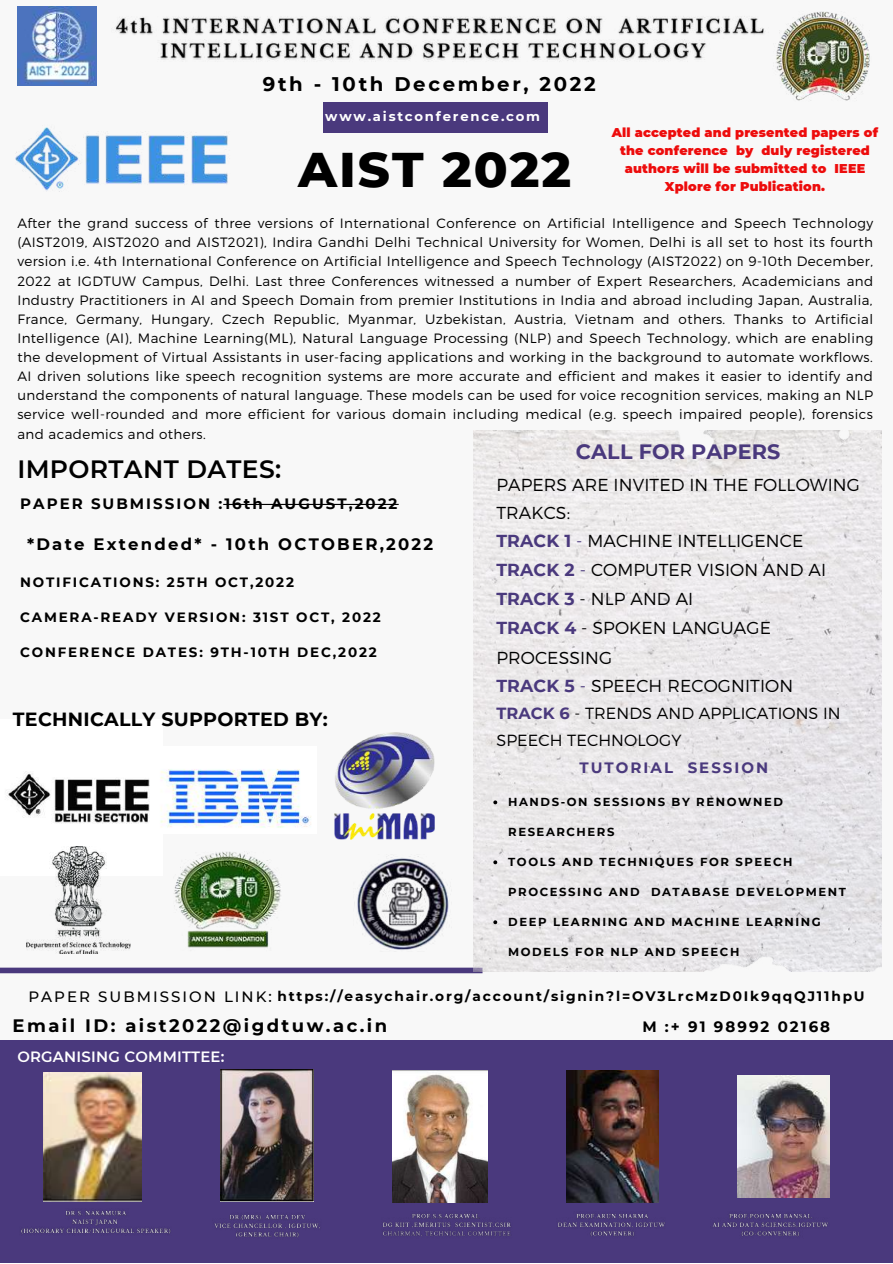
<style>
.page{position:relative;width:893px;height:1264px;background:#fff}
.page>*{position:absolute;margin:0;border:0;box-sizing:border-box;transform-origin:0 0}
.t1{font:800 49.65px "Montserrat";letter-spacing:.04em;color:#000}
.t2{font:600 25.05px "Montserrat";letter-spacing:.015em;color:#000}
.t3{font:700 20.7px "Montserrat";letter-spacing:.005em;color:#4a397d}
.t4{font:700 19.65px "Montserrat";letter-spacing:.135em;color:#000}
.t5{font:700 19.05px "Montserrat";letter-spacing:.015em;color:#000}
.t6{font:700 18px "Montserrat";letter-spacing:.135em;color:#000}
.t7{font:300 17.4px/28.8px "Montserrat";letter-spacing:.005em;color:#000}
.t8{font:700 16.5px "Montserrat";letter-spacing:.135em;color:#000}
.t9{font:300 16.05px/27px "Montserrat";letter-spacing:.005em;color:#000}
.t10{font:700 15px "Montserrat";letter-spacing:.135em;color:#000}
.t11{font:700 15px "Montserrat";letter-spacing:.135em;color:#4a397d}
.t12{font:600 14.85px "Montserrat";letter-spacing:.015em;color:#fff}
.t13{font:700 13.65px "Montserrat";letter-spacing:.135em;color:#000}
.t14{font:300 13.5px/19px "Montserrat";letter-spacing:.03em;color:#000;text-align:justify}
.t15{font:700 13.5px "Montserrat";letter-spacing:.135em;color:#000}
.t16{font:700 13.2px "Montserrat";letter-spacing:.135em;color:#fff}
.t17{font:900 12.75px/18px "Montserrat";letter-spacing:.015em;color:#ed0c0c;text-align:center}
.t18{font:700 11.55px "Montserrat";letter-spacing:.135em;color:#000}
.s1{font-weight:700;color:#4a397d}
.s2{color:#4a397d}
.s3{font-weight:500;font-size:15px}
</style>
<div class="page">
<div style="left:0;top:0;width:892px;height:1262px;background:#f8f8f8"></div>
<div style="left:0;top:1040px;width:892px;height:222px;background:#4a397d"></div>
<div style="left:0;top:967px;width:482px;height:6px;background:#4a397d"></div>
<img style="left:17px;top:7px;width:79px;height:79px">
<img style="left:776px;top:11px;width:94px;height:90px">
<img style="left:8px;top:773px;width:142px;height:50px">
<img style="left:26px;top:846px;width:105px;height:107px">
<img style="left:174px;top:852px;width:107px;height:96px">
<img style="left:357px;top:856px;width:92px;height:94px">
<img style="left:393px;top:1070px;width:94px;height:132px">
<img style="left:566px;top:1070px;width:92px;height:132px">
<img style="left:43px;top:1072px;width:98px;height:129px">
<img style="left:220px;top:1069px;width:93px;height:132px">
<img style="left:473px;top:430px;width:408px;height:541px">
<img style="left:737px;top:1075px;width:92px;height:122px">
<img style="left:335px;top:733px;width:100px;height:106px">
<hr style="left:223px;top:504px;width:175px;height:1px;background:#000">
<img style="left:15px;top:127px;width:213px;height:65px">
<img style="left:161px;top:769px;width:149px;height:59px">
<img style="left:115px;top:16px;width:649px;height:46px">
<img style="left:214px;top:1214px;width:106px;height:24px">
<img style="left:382px;top:1213px;width:129px;height:23px">
<img style="left:557px;top:1214px;width:108px;height:23px">
<img style="left:21px;top:1210px;width:150px;height:24px">
<svg style="left:493px;top:800px;width:4px;height:4px"></svg>
<svg style="left:493px;top:860px;width:4px;height:4px"></svg>
<svg style="left:493px;top:920px;width:4px;height:4px"></svg>
<img style="left:713px;top:1213px;width:115px;height:24px">
<div style="left:323px;top:103px;width:224px;height:30px;background:#4a397d"></div>
<h3 class="t4" style="left:263px;top:72px;width:334px">9th - 10th December, 2022</h3>
<p class="t16" style="left:325px;top:108px;width:216px">www.aistconference.com</p>
<h1 class="t1" style="left:298px;top:139px;width:275px">AIST 2022</h1>
<p class="t17" style="left:611px;top:123px;width:268px">All accepted and presented papers of the conference by duly registered authors will be submitted to IEEE<br>Xplore for Publication.</p>
<p class="t14" style="left:17px;top:213px;width:857px">After the grand success of three versions of International Conference on Artificial Intelligence and Speech Technology (AIST2019, AIST2020 and AIST2021), Indira Gandhi Delhi Technical University for Women, Delhi is all set to host its fourth version i.e. 4th International Conference on Artificial Intelligence and Speech Technology (AIST2022) on 9-10th December, 2022 at IGDTUW Campus, Delhi. Last three Conferences witnessed a number of Expert Researchers, Academicians and Industry Practitioners in AI and Speech Domain from premier Institutions in India and abroad including Japan, Australia, France, Germany, Hungary, Czech Republic, Myanmar, Uzbekistan, Austria, Vietnam and others. Thanks to Artificial Intelligence (AI), Machine Learning(ML), Natural Language Processing (NLP) and Speech Technology, which are enabling the development of Virtual Assistants in user-facing applications and working in the background to automate workflows.<br>AI driven solutions like speech recognition systems are more accurate and efficient and makes it easier to identify and understand the components of natural language. These models can be used for voice recognition services, making an NLP service well-rounded and more efficient for various domain including medical (e.g. speech impaired people), forensics and academics and others.</p>
<h2 class="t2" style="left:17px;top:453px;width:265px">IMPORTANT DATES:</h2>
<p class="t10" style="left:20px;top:495px;width:379px">PAPER SUBMISSION :16th AUGUST,2022</p>
<p class="t8" style="left:27px;top:534px;width:408px">*Date Extended* - 10th OCTOBER,2022</p>
<p class="t15" style="left:20px;top:574px;width:275px">NOTIFICATIONS: 25TH OCT,2022</p>
<p class="t15" style="left:20px;top:608px;width:362px">CAMERA-READY VERSION: 31ST OCT, 2022</p>
<p class="t15" style="left:20px;top:643px;width:358px">CONFERENCE DATES: 9TH-10TH DEC,2022</p>
<h3 class="t5" style="left:13px;top:707px;width:316px">TECHNICALLY SUPPORTED BY:</h3>
<h3 class="t3" style="left:576px;top:439px;width:206px">CALL FOR PAPERS</h3>
<p class="t7" style="left:496px;top:469px;width:365px">PAPERS ARE INVITED IN THE FOLLOWING<br>TRAKCS:<br><span class="s1">TRACK 1</span> <span class="s2">-</span> MACHINE INTELLIGENCE<br><span class="s1">TRACK 2</span> <span class="s2">-</span> COMPUTER VISION AND AI<br><span class="s1">TRACK 3</span> - NLP AND AI<br><span class="s1">TRACK 4</span> - SPOKEN LANGUAGE<br>PROCESSING<br><span class="s1">TRACK 5</span> <span class="s2">-</span> SPEECH RECOGNITION</p>
<p class="t9" style="left:496px;top:698px;width:346px"><span class="s1">TRACK 6</span> - TRENDS AND APPLICATIONS IN<br>SPEECH TECHNOLOGY</p>
<p class="t11" style="left:579px;top:759px;width:190px">TUTORIAL SESSION</p>
<p class="t18" style="left:508px;top:795px;width:276px">HANDS-ON SESSIONS BY RENOWNED</p>
<p class="t18" style="left:508px;top:825px;width:108px">RESEARCHERS</p>
<p class="t18" style="left:508px;top:855px;width:286px">TOOLS AND TECHNIQUES FOR SPEECH</p>
<p class="t18" style="left:508px;top:885px;width:339px">PROCESSING AND DATABASE DEVELOPMENT</p>
<p class="t18" style="left:508px;top:914px;width:314px">DEEP LEARNING AND MACHINE LEARNING</p>
<p class="t18" style="left:508px;top:944px;width:232px">MODELS FOR NLP AND SPEECH</p>
<p class="t13" style="left:28px;top:987px;width:837px"><span class="s3">PAPER SUBMISSION LINK:</span> https://easychair.org/account/signin?l=OV3LrcMzD0Ik9qqQJ11hpU</p>
<h3 class="t6" style="left:13px;top:1014px;width:376px">Email ID: aist2022@igdtuw.ac.in</h3>
<p class="t12" style="left:17px;top:1047px;width:208px">ORGANISING COMMITTEE:</p>
<p class="t10" style="left:642px;top:1017px;width:189px">M :+ 91 98992 02168</p>
</div>
